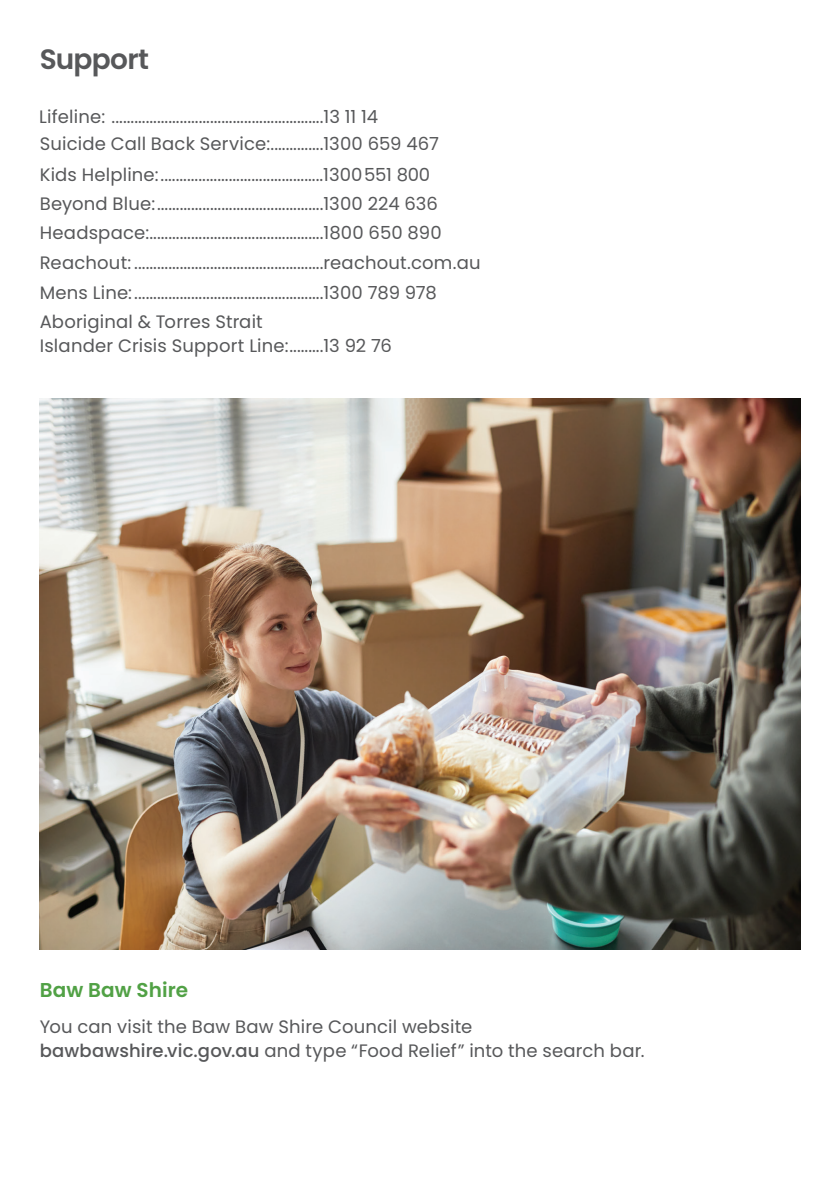
<style>
.page{position:relative;width:840px;height:1191px;background:#fff}
.page>*{position:absolute;margin:0;border:0;box-sizing:border-box;transform-origin:0 0}
.t1{font:600 28px "Poppins";letter-spacing:-.025em;color:#57585a}
.t2{font:600 20px "Poppins";letter-spacing:.005em;color:#51a145}
.t3{font:18px/24px "Poppins";letter-spacing:.01em;color:#57585a}
.s1{font-weight:500}
</style>
<div class="page">
<img style="left:40px;top:398px;width:759px;height:551px">
<p class="t1" style="left:40px;top:43px;width:111px">Support</p>
<p class="t3" style="left:39px;top:105px;width:340px">Lifeline: ........................................................13 11 14</p>
<p class="t3" style="left:40px;top:132px;width:400px">Suicide Call Back Service:..............1300 659 467</p>
<p class="t3" style="left:40px;top:163px;width:392px">Kids Helpline:...........................................1300 551 800</p>
<p class="t3" style="left:40px;top:191px;width:399px">Beyond Blue:............................................1300 224 636</p>
<p class="t3" style="left:40px;top:221px;width:403px">Headspace:..............................................1800 650 890</p>
<p class="t3" style="left:40px;top:251px;width:442px">Reachout: ..................................................reachout.com.au</p>
<p class="t3" style="left:40px;top:280px;width:398px">Mens Line: ..................................................1300 789 978</p>
<p class="t3" style="left:40px;top:310px;width:353px">Aboriginal &amp; Torres Strait<br>Islander Crisis Support Line:.........13 92 76</p>
<p class="t2" style="left:40px;top:978px;width:150px">Baw Baw Shire</p>
<p class="t3" style="left:40px;top:1014px;width:606px">You can visit the Baw Baw Shire Council website <span class="s1">bawbawshire.vic.gov.au</span> and type “Food Relief” into the search bar.</p>
</div>
